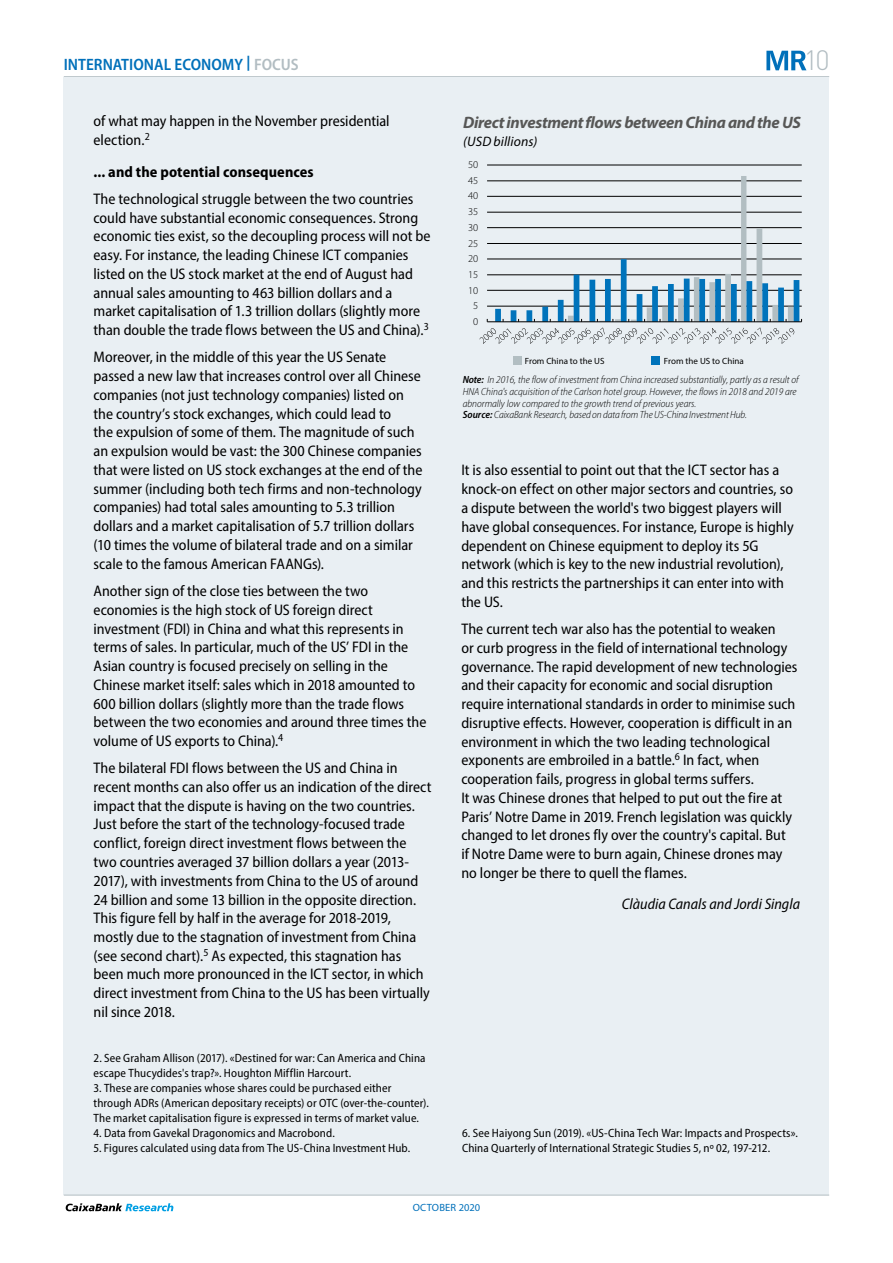
<style>
.page{position:relative;width:893px;height:1263px;background:#fff}
.page>*{position:absolute;margin:0;border:0;box-sizing:border-box;transform-origin:0 0}
.t1{font:300 27.6px "DIN Pro";color:#b2bdc2}
.t2{font:italic 700 16.5px "Myriad Pro";letter-spacing:-.025em;color:#575756}
.t3{font:600 semi-condensed 16.5px "Myriad Pro";color:#0070ba}
.t4{font:semi-condensed 15.3px/18.8px "Myriad Pro";color:#000}
.t5{font:700 semi-condensed 15.3px "Myriad Pro";letter-spacing:.005em;color:#000}
.t6{font:italic semi-condensed 15.3px "Myriad Pro";color:#000}
.t7{font:italic 13.65px "Myriad Pro";letter-spacing:.01em;color:#000}
.t8{font:semi-condensed 12px/15px "Myriad Pro";letter-spacing:.01em;color:#000}
.t9{font:italic 300 semi-condensed 10.5px/11.7px "Myriad Pro";color:#000}
.t10{font:300 10.5px "Myriad Pro";letter-spacing:-.005em;color:#000}
.t11{font:10.5px "Myriad Pro";letter-spacing:.02em;color:#0070ba}
.t12{font:9px "Myriad Pro";color:#000}
.s1{color:#b2bdc2}
.s2{font-weight:600}
</style>
<div class="page">
<hr style="left:64px;top:76px;width:765px;height:1px;background:#b2bdc2">
<div style="left:64px;top:77px;width:765px;height:1118px;background:#e9eff3"></div>
<hr style="left:64px;top:1195px;width:765px;height:1px;background:#b2bdc2">
<svg style="left:66px;top:1203px;width:107px;height:8px"></svg>
<svg style="left:766px;top:51px;width:40px;height:19px"></svg>
<hr style="left:487px;top:165px;width:315px;height:1px;background:#000">
<svg style="left:480px;top:176px;width:322px;height:168px"></svg>
<div style="left:513px;top:357px;width:8px;height:8px;background:#b2bec2"></div>
<div style="left:651px;top:357px;width:8px;height:8px;background:#0073bb"></div>
<p class="t3" style="left:64px;top:54px;width:237px">INTERNATIONAL ECONOMY <sup>|</sup> <span class="s1">FOCUS</span></p>
<p class="t4" style="left:94px;top:112px;width:298px">of what may happen in the November presidential election.<sup>2</sup></p>
<p class="t5" style="left:94px;top:163px;width:222px">... and the potential consequences</p>
<p class="t4" style="left:94px;top:189px;width:339px">The technological struggle between the two countries could have substantial economic consequences. Strong economic ties exist, so the decoupling process will not be easy. For instance, the leading Chinese ICT companies listed on the US stock market at the end of August had annual sales amounting to 463 billion dollars and a market capitalisation of 1.3 trillion dollars (slightly more than double the trade flows between the US and China).<sup>3</sup></p>
<p class="t4" style="left:94px;top:348px;width:330px">Moreover, in the middle of this year the US Senate passed a new law that increases control over all Chinese companies (not just technology companies) listed on the country’s stock exchanges, which could lead to<br>the expulsion of some of them. The magnitude of such an expulsion would be vast: the 300 Chinese companies that were listed on US stock exchanges at the end of the summer (including both tech firms and non-technology companies) had total sales amounting to 5.3 trillion dollars and a market capitalisation of 5.7 trillion dollars (10 times the volume of bilateral trade and on a similar scale to the famous American FAANGs).</p>
<p class="t4" style="left:94px;top:581px;width:334px">Another sign of the close ties between the two economies is the high stock of US foreign direct investment (FDI) in China and what this represents in terms of sales. In particular, much of the US’ FDI in the Asian country is focused precisely on selling in the Chinese market itself: sales which in 2018 amounted to 600 billion dollars (slightly more than the trade flows between the two economies and around three times the volume of US exports to China).<sup>4</sup></p>
<p class="t4" style="left:94px;top:758px;width:339px">The bilateral FDI flows between the US and China in recent months can also offer us an indication of the direct impact that the dispute is having on the two countries.<br>Just before the start of the technology-focused trade conflict, foreign direct investment flows between the two countries averaged 37 billion dollars a year (2013- 2017), with investments from China to the US of around 24 billion and some 13 billion in the opposite direction.<br>This figure fell by half in the average for 2018-2019, mostly due to the stagnation of investment from China (see second chart).<sup>5</sup> As expected, this stagnation has been much more pronounced in the ICT sector, in which direct investment from China to the US has been virtually nil since 2018.</p>
<p class="t8" style="left:94px;top:1050px;width:333px">2. See Graham Allison (2017). «Destined for war: Can America and China escape Thucydides's trap?». Houghton Mifflin Harcourt.</p>
<p class="t8" style="left:94px;top:1080px;width:337px">3. These are companies whose shares could be purchased either through ADRs (American depositary receipts) or OTC (over-the-counter).<br>The market capitalisation figure is expressed in terms of market value.</p>
<p class="t8" style="left:94px;top:1125px;width:243px">4. Data from Gavekal Dragonomics and Macrobond.</p>
<p class="t8" style="left:94px;top:1140px;width:318px">5. Figures calculated using data from The US-China Investment Hub.</p>
<h1 class="t1" style="left:804px;top:39px;width:27px">10</h1>
<p class="t2" style="left:463px;top:112px;width:339px">Direct investment flows between China and the US</p>
<p class="t7" style="left:463px;top:134px;width:76px">(USD billions)</p>
<p class="t10" style="left:468px;top:159px;width:12px">50</p>
<p class="t10" style="left:468px;top:175px;width:12px">45</p>
<p class="t10" style="left:468px;top:190px;width:12px">40</p>
<p class="t10" style="left:468px;top:206px;width:12px">35</p>
<p class="t10" style="left:468px;top:222px;width:12px">30</p>
<p class="t10" style="left:468px;top:237px;width:12px">25</p>
<p class="t10" style="left:468px;top:253px;width:12px">20</p>
<p class="t10" style="left:468px;top:269px;width:12px">15</p>
<p class="t10" style="left:468px;top:284px;width:12px">10</p>
<p class="t10" style="left:473px;top:300px;width:7px">5</p>
<p class="t10" style="left:473px;top:316px;width:7px">0</p>
<p class="t12" style="left:525px;top:356px;width:81px">From China to the US</p>
<p class="t12" style="left:664px;top:356px;width:81px">From the US to China</p>
<p class="t9" style="left:463px;top:374px;width:338px"><span class="s2">Note:</span> In 2016, the flow of investment from China increased substantially, partly as a result of HNA China's acquisition of the Carlson hotel group. However, the flows in 2018 and 2019 are abnormally low compared to the growth trend of previous years.<br><span class="s2">Source:</span> CaixaBank Research, based on data from The US-China Investment Hub.</p>
<p class="t4" style="left:461px;top:461px;width:334px">It is also essential to point out that the ICT sector has a knock-on effect on other major sectors and countries, so a dispute between the world's two biggest players will have global consequences. For instance, Europe is highly dependent on Chinese equipment to deploy its 5G network (which is key to the new industrial revolution), and this restricts the partnerships it can enter into with the US.</p>
<p class="t4" style="left:461px;top:619px;width:338px">The current tech war also has the potential to weaken<br>or curb progress in the field of international technology governance. The rapid development of new technologies and their capacity for economic and social disruption require international standards in order to minimise such disruptive effects. However, cooperation is difficult in an environment in which the two leading technological exponents are embroiled in a battle.<sup>6</sup> In fact, when cooperation fails, progress in global terms suffers.<br>It was Chinese drones that helped to put out the fire at Paris’ Notre Dame in 2019. French legislation was quickly changed to let drones fly over the country's capital. But<br>if Notre Dame were to burn again, Chinese drones may no longer be there to quell the flames.</p>
<p class="t6" style="left:622px;top:895px;width:180px">Clàudia Canals and Jordi Singla</p>
<p class="t8" style="left:462px;top:1125px;width:337px">6. See Haiyong Sun (2019). «US-China Tech War: Impacts and Prospects».<br>China Quarterly of International Strategic Studies 5, nº 02, 197-212.</p>
<p class="t11" style="left:413px;top:1201px;width:69px">OCTOBER 2020</p>
</div>
